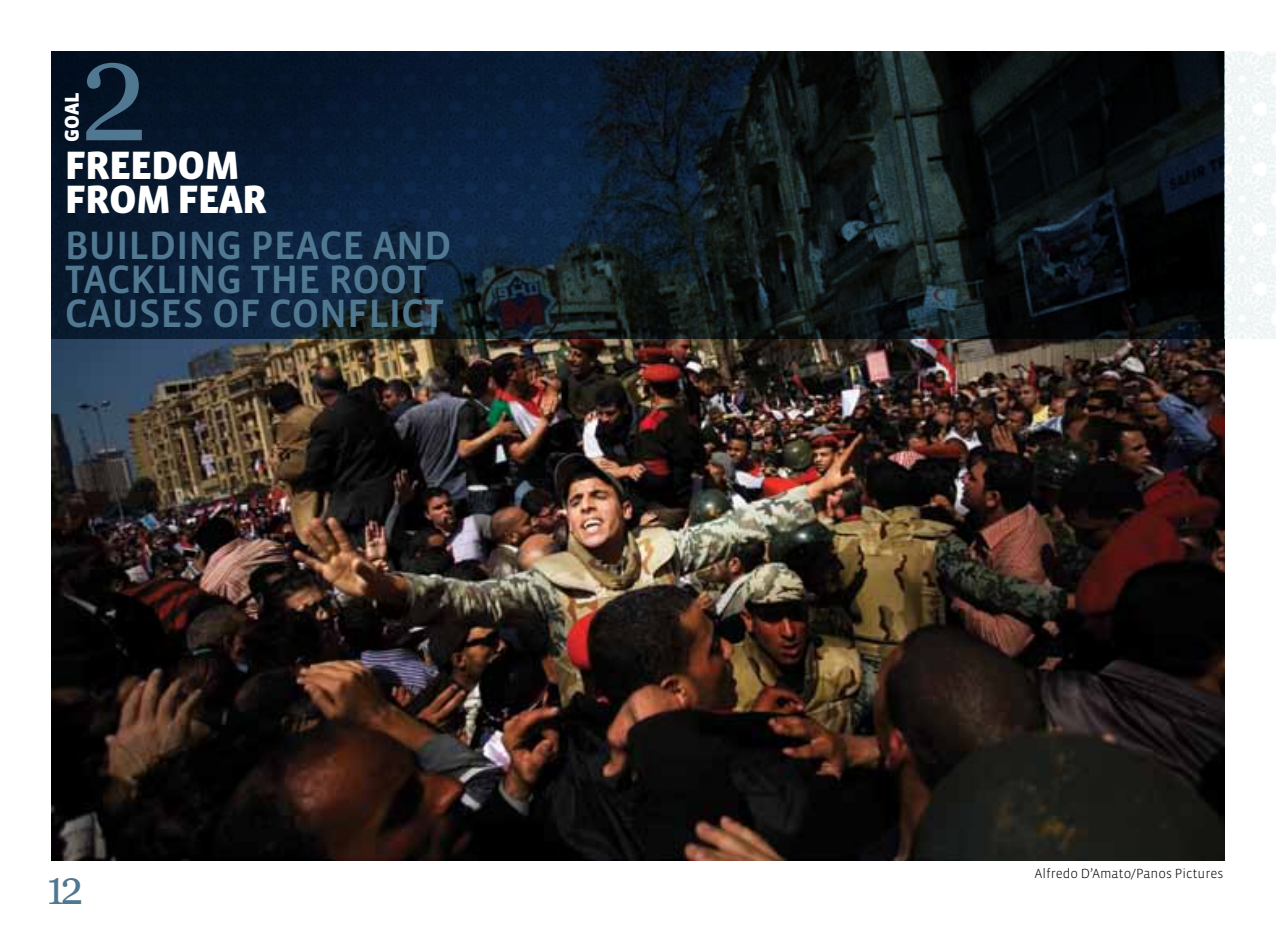
<style>
.page{position:relative;width:1276px;height:944px;background:#fff}
.page>*{position:absolute;margin:0;border:0;box-sizing:border-box;transform-origin:0 0}
.t1{font:121.5px "Georgia";color:#517891}
.t2{font:40.5px/33.8px "Vista Sans Med";letter-spacing:-.005em;color:#517891}
.t3{font:900 40.5px/33.8px "Vista Sans";letter-spacing:-.025em;color:#fff}
.t4{font:40.5px "Georgia";color:#517891}
.t5{font:900 20.47px "Vista Sans";color:#fff}
.t6{font:300 13.5px "Vista Sans";color:#000}
</style>
<div class="page">
<img style="left:51px;top:338px;width:1174px;height:522px">
<img style="left:51px;top:51px;width:1225px;height:287px">
<h1 class="t1" style="left:80px;top:29px;width:69px">2</h1>
<p class="t5" style="left:62px;top:142px;width:51px;rotate:-90deg">GOAL</p>
<p class="t3" style="left:65px;top:149px;width:204px">FREEDOM<br>FROM FEAR</p>
<p class="t2" style="left:65px;top:230px;width:388px">BUILDING PEACE AND<br>TACKLING THE ROOT<br>CAUSES OF CONFLICT</p>
<p class="t4" style="left:47px;top:867px;width:38px">12</p>
<p class="t6" style="left:1035px;top:867px;width:190px">Alfredo D’Amato/Panos Pictures</p>
</div>
